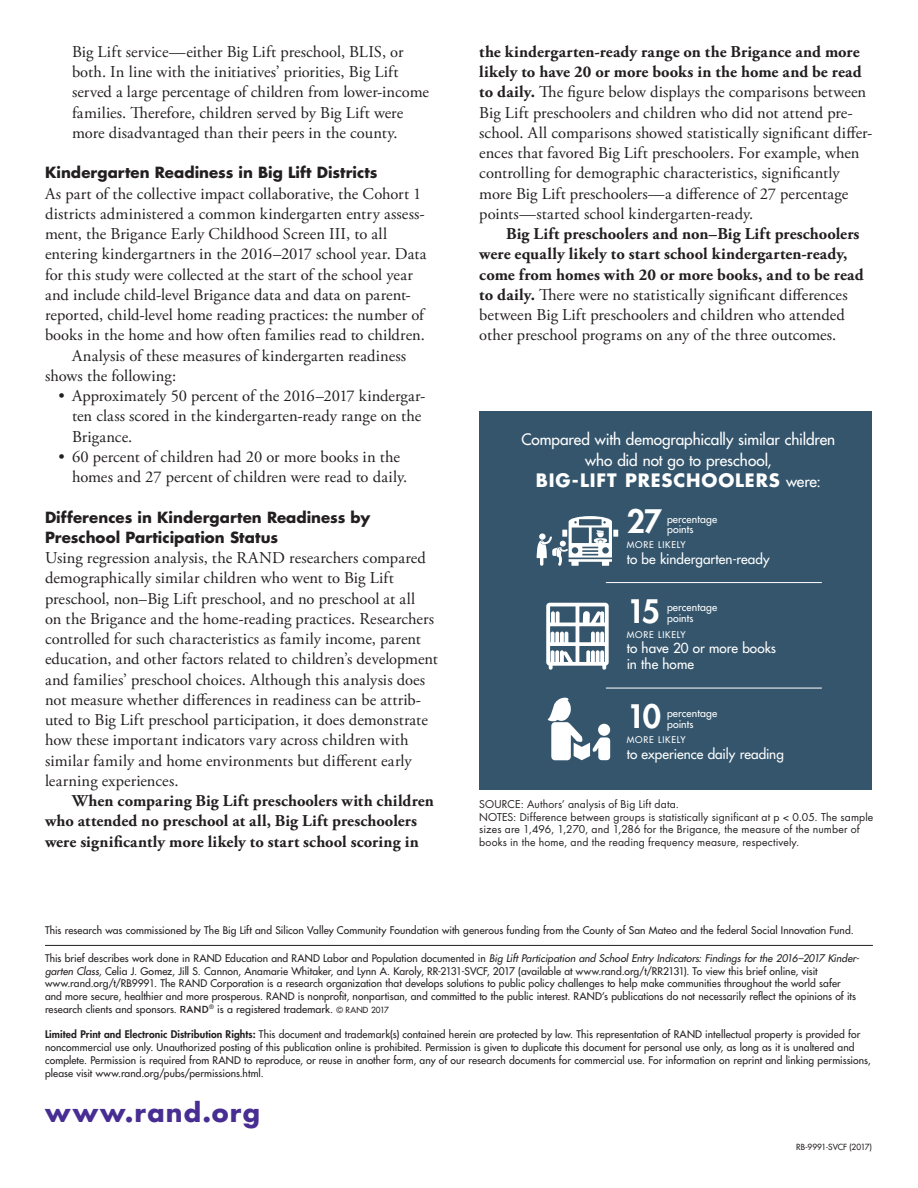
<style>
.page{position:relative;width:918px;height:1188px;background:#fff}
.page>*{position:absolute;margin:0;border:0;box-sizing:border-box;transform-origin:0 0}
.t1{font:800 31.5px "Futura Std";color:#fff}
.t2{font:700 25.5px "Futura Std";letter-spacing:.05em;color:#482e92}
.t3{font:700 18px "Futura Std";letter-spacing:.05em;color:#fff}
.t4{font:16.5px/20.2px "Adobe Garamond Pro";color:#231f20}
.t5{font:700 16.5px/20.2px "Adobe Garamond Pro";letter-spacing:.005em;color:#231f20}
.t6{font:500 15.3px/21px "Futura Std";color:#fff;text-align:center}
.t7{font:700 15px/20.2px "Futura Std";color:#231f20}
.t8{font:500 13.5px/15.8px "Futura Std";letter-spacing:.005em;color:#fff}
.t9{font:10.5px/12.6px "Futura Std";letter-spacing:.01em;color:#231f20}
.t10{font:500 10.5px/10.5px "Futura Std";letter-spacing:.015em;color:#fff}
.t11{font:500 10.5px "Futura Std";letter-spacing:.01em;color:#231f20}
.t12{font:500 10.2px/12.8px "Futura Std";letter-spacing:.01em;color:#231f20}
.t13{font:500 9px "Futura Std";letter-spacing:.09em;color:#fff}
.t14{font:500 8.25px "Futura Std";letter-spacing:-.005em;color:#231f20}
.s1{font-weight:700}
.s2{font-weight:400}
.s3{font-weight:500;font-size:15.3px}
.s4{font-style:italic}
.s5{font-size:8.25px}
.s6{font-weight:800}
</style>
<div class="page">
<hr style="left:45px;top:945px;width:828px;height:1px;background:#231f20">
<div style="left:479px;top:412px;width:393px;height:378px;background:#34556c"></div>
<hr style="left:606px;top:582px;width:216px;height:1px;background:#fff">
<hr style="left:606px;top:688px;width:216px;height:1px;background:#fff">
<svg style="left:536px;top:516px;width:82px;height:50px"></svg>
<svg style="left:547px;top:698px;width:63px;height:62px"></svg>
<div style="left:598px;top:724px;width:12px;height:12px;background:#fff;border-radius:50%"></div>
<svg style="left:546px;top:603px;width:63px;height:67px"></svg>
<div style="left:583px;top:614px;width:7px;height:8px;background:#fff"></div>
<p class="t4" style="left:72px;top:43px;width:359px">Big Lift service—either Big Lift preschool, BLIS, or both. In line with the initiatives’ priorities, Big Lift served a large percentage of children from lower-income families. Therefore, children served by Big Lift were more disadvantaged than their peers in the county.</p>
<p class="t7" style="left:45px;top:164px;width:334px">Kindergarten Readiness in Big Lift Districts</p>
<p class="t4" style="left:45px;top:185px;width:378px">As part of the collective impact collaborative, the Cohort 1</p>
<p class="t4" style="left:45px;top:205px;width:381px">districts administered a common kindergarten entry assess-</p>
<p class="t4" style="left:45px;top:225px;width:344px">ment, the Brigance Early Childhood Screen III, to all</p>
<p class="t4" style="left:45px;top:246px;width:383px">entering kindergartners in the 2016–2017 school year. Data</p>
<p class="t4" style="left:45px;top:266px;width:369px">for this study were collected at the start of the school year</p>
<p class="t4" style="left:45px;top:286px;width:367px">and include child-level Brigance data and data on parent-</p>
<p class="t4" style="left:45px;top:306px;width:380px">reported, child-level home reading practices: the number of</p>
<p class="t4" style="left:45px;top:327px;width:381px">books in the home and how often families read to children.</p>
<p class="t4" style="left:72px;top:347px;width:336px">Analysis of these measures of kindergarten readiness</p>
<p class="t4" style="left:45px;top:367px;width:133px">shows the following:</p>
<p class="t4" style="left:72px;top:387px;width:355px;text-indent:-13px">• Approximately 50 percent of the 2016–2017 kindergar&shy;ten class scored in the kindergarten-ready range on the<br>Brigance.</p>
<p class="t4" style="left:72px;top:448px;width:337px;text-indent:-13px">• 60 percent of children had 20 or more books in the homes and 27 percent of children were read to daily.</p>
<p class="t7" style="left:45px;top:508px;width:327px">Differences in Kindergarten Readiness by<br>Preschool Participation Status</p>
<p class="t4" style="left:45px;top:549px;width:394px">Using regression analysis, the RAND researchers compared demographically similar children who went to Big Lift preschool, non–Big Lift preschool, and no preschool at all<br>on the Brigance and the home-reading practices. Researchers controlled for such characteristics as family income, parent education, and other factors related to children’s development and families’ preschool choices. Although this analysis does not measure whether differences in readiness can be attrib&shy;uted to Big Lift preschool participation, it does demonstrate how these important indicators vary across children with similar family and home environments but different early learning experiences.</p>
<p class="t5" style="left:45px;top:792px;width:391px;text-indent:27px">When comparing Big Lift preschoolers with children who attended no preschool at all, Big Lift preschoolers were significantly more likely to start school scoring in</p>
<p class="t4" style="left:479px;top:43px;width:395px"><span class="s1">the kindergarten-ready range on the Brigance and more likely to have 20 or more books in the home and be read to daily.</span> The figure below displays the comparisons between Big Lift preschoolers and children who did not attend pre&shy;school. All comparisons showed statistically significant differ&shy;ences that favored Big Lift preschoolers. For example, when controlling for demographic characteristics, significantly more Big Lift preschoolers—a difference of 27 percentage points—started school kindergarten-ready.</p>
<p class="t5" style="left:479px;top:225px;width:386px;text-indent:27px">Big Lift preschoolers and non–Big Lift preschoolers were equally likely to start school kindergarten-ready, come from homes with 20 or more books, and to be read to daily. <span class="s2">There were no statistically significant differences between Big Lift preschoolers and children who attended other preschool programs on any of the three outcomes.</span></p>
<p class="t6" style="left:521px;top:430px;width:315px">Compared with demographically similar children who did not go to preschool,</p>
<p class="t3" style="left:536px;top:470px;width:287px">BIG-LIFT PRESCHOOLERS <span class="s3">were:</span></p>
<h1 class="t1" style="left:627px;top:507px;width:37px">27</h1>
<p class="t13" style="left:627px;top:540px;width:60px">MORE LIKELY</p>
<p class="t8" style="left:627px;top:552px;width:144px">to be kindergarten-ready</p>
<h1 class="t1" style="left:627px;top:596px;width:35px">15</h1>
<p class="t13" style="left:627px;top:630px;width:60px">MORE LIKELY</p>
<p class="t8" style="left:627px;top:642px;width:151px">to have 20 or more books in the home</p>
<h1 class="t1" style="left:627px;top:702px;width:36px">10</h1>
<p class="t13" style="left:627px;top:735px;width:60px">MORE LIKELY</p>
<p class="t8" style="left:627px;top:747px;width:159px">to experience daily reading</p>
<p class="t10" style="left:667px;top:514px;width:52px">percentage points</p>
<p class="t10" style="left:746px;top:553px;width:28px">points</p>
<p class="t10" style="left:667px;top:603px;width:52px">percentage points</p>
<p class="t10" style="left:667px;top:709px;width:52px">percentage points</p>
<p class="t9" style="left:479px;top:799px;width:396px">SOURCE: Authors’ analysis of Big Lift data.<br>NOTES: Difference between groups is statistically significant at p &lt; 0.05. The sample sizes are 1,496, 1,270, and 1,286 for the Brigance, the measure of the number of books in the home, and the reading frequency measure, respectively.</p>
<p class="t12" style="left:45px;top:925px;width:810px">This research was commissioned by The Big Lift and Silicon Valley Community Foundation with generous funding from the County of San Mateo and the federal Social Innovation Fund.</p>
<p class="t12" style="left:45px;top:953px;width:816px">This brief describes work done in RAND Education and RAND Labor and Population documented in <span class="s4">Big Lift Participation and School Entry Indicators: Findings for the 2016–2017 Kinder&shy;garten Class,</span> Celia J. Gomez, Jill S. Cannon, Anamarie Whitaker, and Lynn A. Karoly, RR-2131-SVCF, 2017 (available at www.rand.org/t/RR2131). To view this brief online, visit www.rand.org/t/RB9991. The RAND Corporation is a research organization that develops solutions to public policy challenges to help make communities throughout the world safer and more secure, healthier and more prosperous. RAND is nonprofit, nonpartisan, and committed to the public interest. RAND’s publications do not necessarily reflect the opinions of its research clients and sponsors.</p>
<p class="t11" style="left:209px;top:1004px;width:181px"><sup>®</sup> is a registered trademark. <span class="s5">© RAND 2017</span></p>
<p class="t12" style="left:45px;top:1029px;width:827px"><span class="s6">Limited Print and Electronic Distribution Rights:</span> This document and trademark(s) contained herein are protected by law. This representation of RAND intellectual property is provided for noncommercial use only. Unauthorized posting of this publication online is prohibited. Permission is given to duplicate this document for personal use only, as long as it is unaltered and complete. Permission is required from RAND to reproduce, or reuse in another form, any of our research documents for commercial use. For information on reprint and linking permissions, please visit www.rand.org/pubs/permissions.html.</p>
<h2 class="t2" style="left:45px;top:1101px;width:216px">www.rand.org</h2>
<p class="t14" style="left:796px;top:1143px;width:77px">RB-9991-SVCF (2017)</p>
</div>
